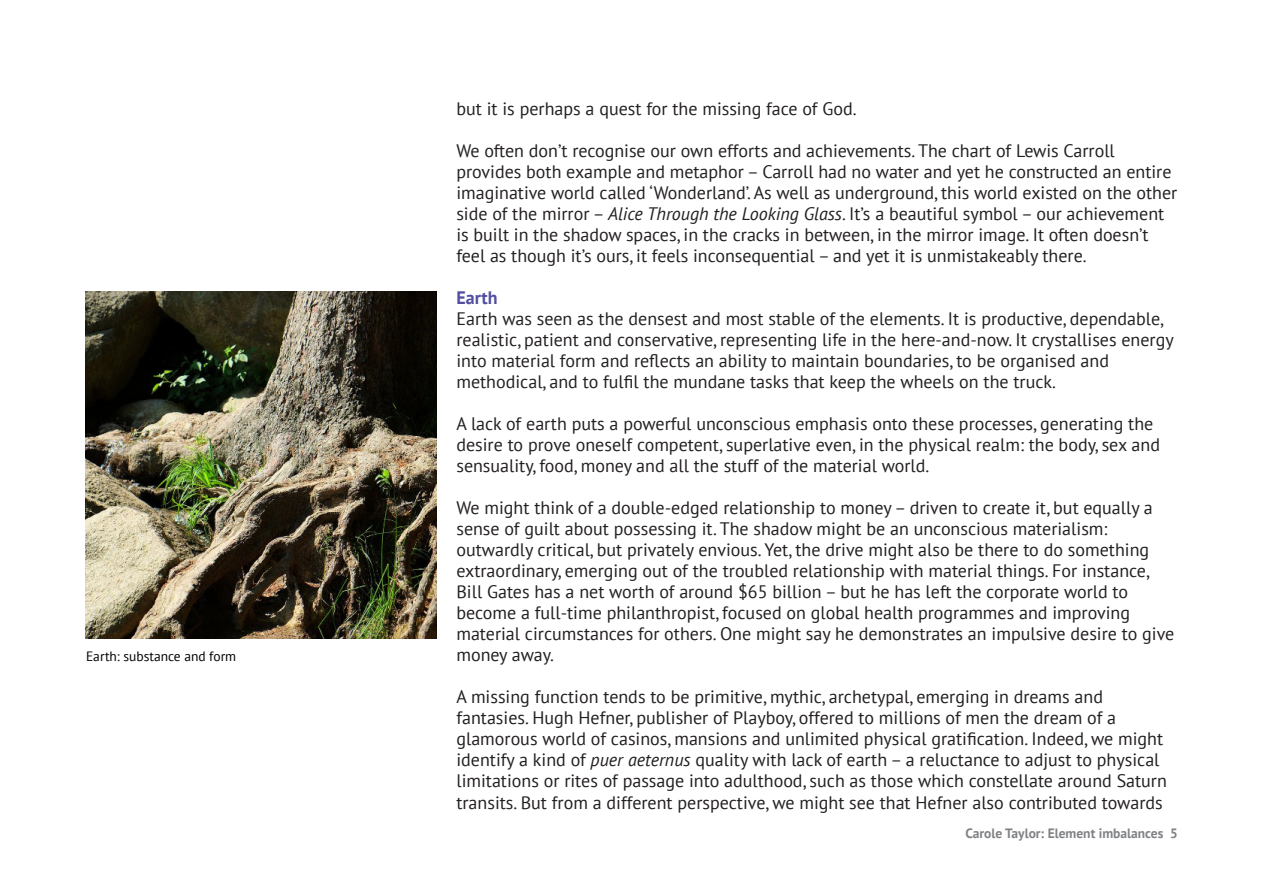
<style>
.page{position:relative;width:1263px;height:894px;background:#fff}
.page>*{position:absolute;margin:0;border:0;box-sizing:border-box;transform-origin:0 0}
.t1{font:18px/21px "PT Sans";color:#231f20}
.t2{font:700 18px "PT Sans";color:#524fa1}
.t3{font:700 13.5px "PT Sans";color:#808285}
.t4{font:13.5px "PT Sans";color:#000}
.s1{font-style:italic}
</style>
<div class="page">
<img style="left:85px;top:291px;width:351px;height:346px">
<p class="t4" style="left:86px;top:650px;width:152px">Earth: substance and form</p>
<p class="t1" style="left:456px;top:100px;width:402px">but it is perhaps a quest for the missing face of God.</p>
<p class="t1" style="left:456px;top:142px;width:722px">We often don’t recognise our own efforts and achievements. The chart of Lewis Carroll provides both example and metaphor – Carroll had no water and yet he constructed an entire imaginative world called ‘Wonderland’. As well as underground, this world existed on the other side of the mirror – <span class="s1">Alice Through the Looking Glass</span>. It’s a beautiful symbol – our achievement is built in the shadow spaces, in the cracks in between, in the mirror image. It often doesn’t feel as though it’s ours, it feels inconsequential – and yet it is unmistakeably there.</p>
<p class="t2" style="left:456px;top:290px;width:43px">Earth</p>
<p class="t1" style="left:456px;top:310px;width:719px">Earth was seen as the densest and most stable of the elements. It is productive, dependable, realistic, patient and conservative, representing life in the here-and-now. It crystallises energy into material form and reflects an ability to maintain boundaries, to be organised and methodical, and to fulfil the mundane tasks that keep the wheels on the truck.</p>
<p class="t1" style="left:456px;top:415px;width:705px">A lack of earth puts a powerful unconscious emphasis onto these processes, generating the desire to prove oneself competent, superlative even, in the physical realm: the body, sex and sensuality, food, money and all the stuff of the material world.</p>
<p class="t1" style="left:456px;top:499px;width:719px">We might think of a double-edged relationship to money – driven to create it, but equally a sense of guilt about possessing it. The shadow might be an unconscious materialism: outwardly critical, but privately envious. Yet, the drive might also be there to do something extraordinary, emerging out of the troubled relationship with material things. For instance, Bill Gates has a net worth of around $65 billion – but he has left the corporate world to become a full-time philanthropist, focused on global health programmes and improving material circumstances for others. One might say he demonstrates an impulsive desire to give money away.</p>
<p class="t1" style="left:456px;top:688px;width:712px">A missing function tends to be primitive, mythic, archetypal, emerging in dreams and fantasies. Hugh Hefner, publisher of Playboy, offered to millions of men the dream of a glamorous world of casinos, mansions and unlimited physical gratification. Indeed, we might identify a kind of <span class="s1">puer aeternus</span> quality with lack of earth – a reluctance to adjust to physical limitations or rites of passage into adulthood, such as those which constellate around Saturn transits. But from a different perspective, we might see that Hefner also contributed towards</p>
<p class="t3" style="left:965px;top:828px;width:214px">Carole Taylor: Element imbalances 5</p>
</div>
